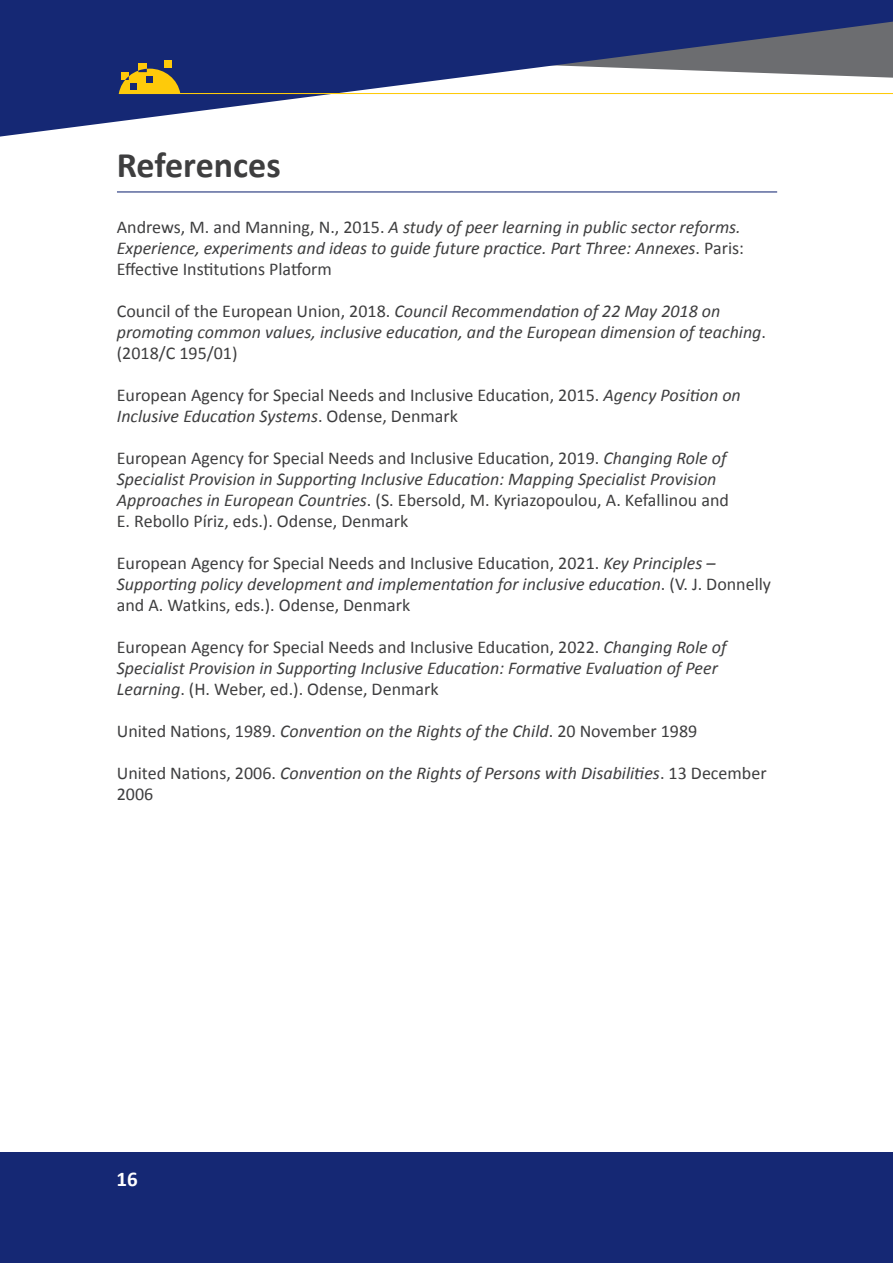
<style>
.page{position:relative;width:893px;height:1263px;background:#fff}
.page>*{position:absolute;margin:0;border:0;box-sizing:border-box;transform-origin:0 0}
.t1{font:700 36px "Calibri";color:#3e3e3f}
.t2{font:700 21px "Calibri";color:#fff}
.t3{font:italic 18px/21px "Calibri";color:#3e3e3f}
.t4{font:18px/21px "Calibri";color:#3e3e3f}
.s1{font-style:normal}
.s2{font-style:italic}
</style>
<div class="page">
<hr style="left:117px;top:191px;width:660px;height:1px;background:#152874">
<svg style="left:0;top:0;width:893px;height:137px;fill:#152874"></svg>
<hr style="left:119px;top:93px;width:774px;height:1px;background:#feca0a">
<div style="left:165px;top:61px;width:7px;height:7px;background:#feca0a"></div>
<div style="left:138px;top:64px;width:9px;height:8px;background:#feca0a"></div>
<svg style="left:119px;top:69px;width:61px;height:24px"></svg>
<div style="left:0;top:1153px;width:893px;height:110px;background:#152874"></div>
<h2 class="t1" style="left:117px;top:143px;width:165px">References</h2>
<p class="t3" style="left:117px;top:215px;width:629px"><span class="s1">Andrews, M. and Manning, N., 2015.</span> A study of peer learning in public sector reforms.<br>Experience, experiments and ideas to guide future practice. Part Three: Annexes<span class="s1">. Paris:<br>Effective Institutions Platform</span></p>
<p class="t3" style="left:117px;top:299px;width:651px"><span class="s1">Council of the European Union, 2018.</span> Council Recommendation of 22 May 2018 on promoting common values, inclusive education, and the European dimension of teaching<span class="s1">.</span></p>
<p class="t4" style="left:117px;top:341px;width:122px">(2018/C 195/01)</p>
<p class="t4" style="left:117px;top:383px;width:625px">European Agency for Special Needs and Inclusive Education, 2015. <span class="s2">Agency Position on<br>Inclusive Education Systems</span>. Odense, Denmark</p>
<p class="t4" style="left:117px;top:446px;width:611px">European Agency for Special Needs and Inclusive Education, 2019. <span class="s2">Changing Role of</span></p>
<p class="t3" style="left:117px;top:467px;width:601px">Specialist Provision in Supporting Inclusive Education: Mapping Specialist Provision</p>
<p class="t4" style="left:117px;top:488px;width:614px"><span class="s2">Approaches in European Countries</span>. (S. Ebersold, M. Kyriazopoulou, A. Kefallinou and</p>
<p class="t4" style="left:117px;top:509px;width:293px">E. Rebollo Píriz, eds.). Odense, Denmark</p>
<p class="t4" style="left:117px;top:551px;width:656px">European Agency for Special Needs and Inclusive Education, 2021. <span class="s2">Key Principles –<br>Supporting policy development and implementation for inclusive education</span>. (V. J. Donnelly and A. Watkins, eds.). Odense, Denmark</p>
<p class="t3" style="left:117px;top:635px;width:611px"><span class="s1">European Agency for Special Needs and Inclusive Education, 2022.</span> Changing Role of<br>Specialist Provision in Supporting Inclusive Education: Formative Evaluation of Peer<br>Learning<span class="s1">. (H. Weber, ed.). Odense, Denmark</span></p>
<p class="t4" style="left:117px;top:719px;width:582px">United Nations, 1989. <span class="s2">Convention on the Rights of the Child</span>. 20 November 1989</p>
<p class="t3" style="left:117px;top:761px;width:651px"><span class="s1">United Nations, 2006.</span> Convention on the Rights of Persons with Disabilities<span class="s1">. 13 December<br>2006</span></p>
<p class="t2" style="left:116px;top:1165px;width:23px">16</p>
</div>
